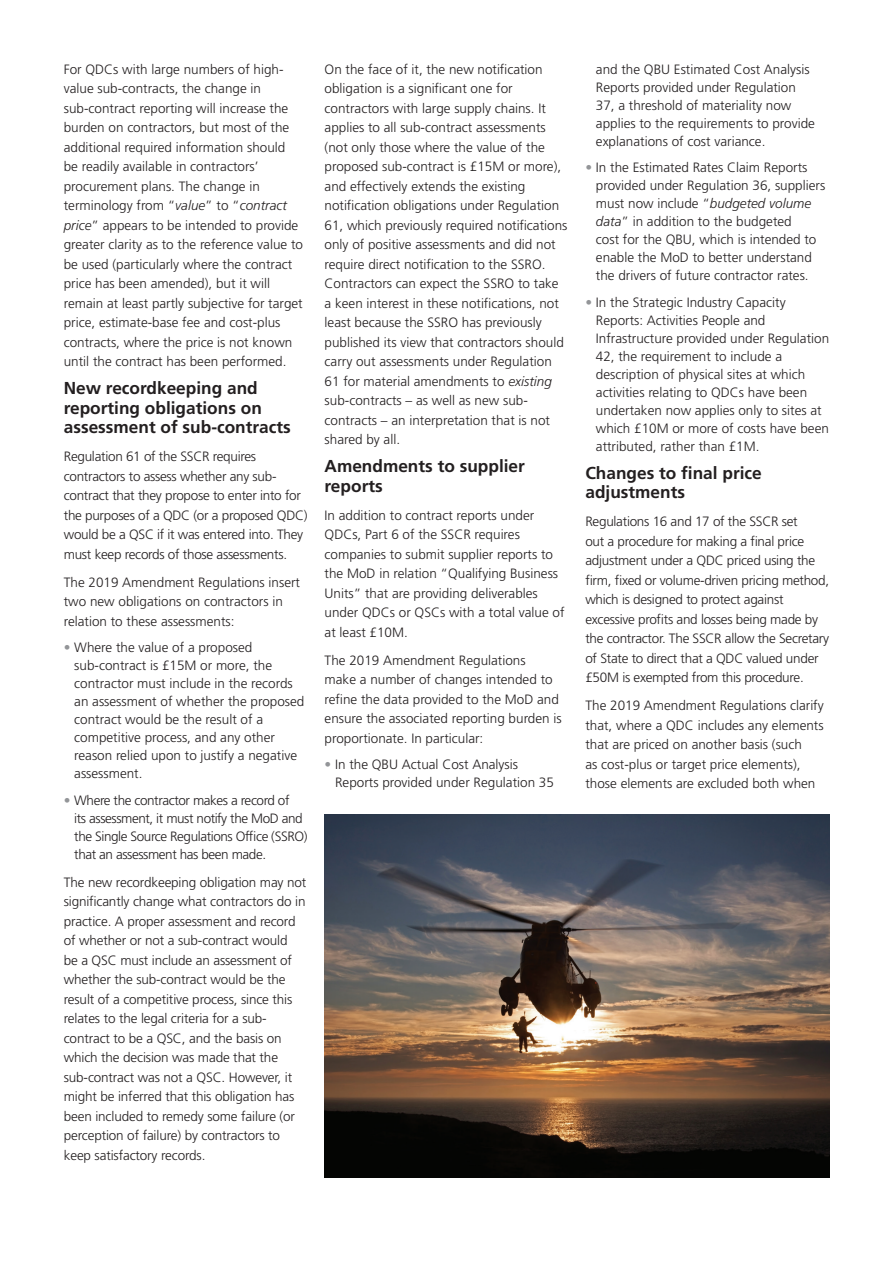
<style>
.page{position:relative;width:893px;height:1263px;background:#fff}
.page>*{position:absolute;margin:0;border:0;box-sizing:border-box;transform-origin:0 0}
.t1{font:700 17.25px/19.5px "Frutiger LT Pro";color:#231f20}
.t2{font:300 13.5px/19.5px "Frutiger LT Pro";color:#231f20}
.t3{font:300 13.5px/19.5px "Frutiger LT Pro";letter-spacing:-.02em;color:#231f20}
.t4{font:300 13.5px/18px "Frutiger LT Pro";letter-spacing:-.03em;color:#231f20}
.s1{font-style:italic}
.s2{color:#939598}
</style>
<div class="page">
<img style="left:325px;top:814px;width:504px;height:364px">
<p class="t2" style="left:64px;top:60px;width:241px">For QDCs with large numbers of high&shy;value sub-contracts, the change in sub-contract reporting will increase the burden on contractors, but most of the additional required information should<br>be readily available in contractors’ procurement plans. The change in terminology from “<span class="s1">value</span>” to “<span class="s1">contract price</span>” appears to be intended to provide greater clarity as to the reference value to be used (particularly where the contract price has been amended), but it will remain at least partly subjective for target price, estimate-base fee and cost-plus contracts, where the price is not known until the contract has been performed.</p>
<p class="t1" style="left:64px;top:379px;width:229px">New recordkeeping and reporting obligations on assessment of sub-contracts</p>
<p class="t3" style="left:64px;top:447px;width:245px">Regulation 61 of the SSCR requires contractors to assess whether any sub&shy;contract that they propose to enter into for the purposes of a QDC (or a proposed QDC) would be a QSC if it was entered into. They must keep records of those assessments.</p>
<p class="t2" style="left:64px;top:573px;width:238px">The 2019 Amendment Regulations insert two new obligations on contractors in relation to these assessments:</p>
<p class="t2" style="left:74px;top:639px;width:232px;line-height:18px;text-indent:-11px"><span class="s2">•</span> Where the value of a proposed sub-contract is £15M or more, the contractor must include in the records an assessment of whether the proposed contract would be the result of a competitive process, and any other reason relied upon to justify a negative assessment.</p>
<p class="t4" style="left:74px;top:791px;width:235px;text-indent:-11px"><span class="s2">•</span> Where the contractor makes a record of<br>its assessment, it must notify the MoD and the Single Source Regulations Office (SSRO) that an assessment has been made.</p>
<p class="t2" style="left:64px;top:872px;width:244px">The new recordkeeping obligation may not significantly change what contractors do in practice. A proper assessment and record of whether or not a sub-contract would<br>be a QSC must include an assessment of whether the sub-contract would be the result of a competitive process, since this relates to the legal criteria for a sub&shy;contract to be a QSC, and the basis on which the decision was made that the sub-contract was not a QSC. However, it might be inferred that this obligation has been included to remedy some failure (or perception of failure) by contractors to keep satisfactory records.</p>
<p class="t2" style="left:325px;top:59px;width:244px">On the face of it, the new notification obligation is a significant one for contractors with large supply chains. It applies to all sub-contract assessments (not only those where the value of the proposed sub-contract is £15M or more), and effectively extends the existing notification obligations under Regulation 61, which previously required notifications only of positive assessments and did not require direct notification to the SSRO.<br>Contractors can expect the SSRO to take a keen interest in these notifications, not least because the SSRO has previously published its view that contractors should carry out assessments under Regulation 61 for material amendments to <span class="s1">existing </span>sub-contracts – as well as new sub&shy;contracts – an interpretation that is not shared by all.</p>
<p class="t1" style="left:325px;top:457px;width:202px">Amendments to supplier reports</p>
<p class="t2" style="left:325px;top:506px;width:242px">In addition to contract reports under QDCs, Part 6 of the SSCR requires companies to submit supplier reports to the MoD in relation “Qualifying Business Units” that are providing deliverables under QDCs or QSCs with a total value of at least £10M.</p>
<p class="t2" style="left:325px;top:651px;width:239px">The 2019 Amendment Regulations<br>make a number of changes intended to refine the data provided to the MoD and ensure the associated reporting burden is proportionate. In particular:</p>
<p class="t2" style="left:335px;top:756px;width:220px;line-height:18px;text-indent:-11px"><span class="s2">•</span> In the QBU Actual Cost Analysis<br>Reports provided under Regulation 35</p>
<p class="t2" style="left:596px;top:60px;width:221px;line-height:18px">and the QBU Estimated Cost Analysis Reports provided under Regulation 37, a threshold of materiality now applies to the requirements to provide explanations of cost variance.</p>
<p class="t2" style="left:596px;top:159px;width:231px;line-height:18px;text-indent:-11px"><span class="s2">•</span> In the Estimated Rates Claim Reports provided under Regulation 36, suppliers must now include “<span class="s1">budgeted volume data</span>” in addition to the budgeted<br>cost for the QBU, which is intended to enable the MoD to better understand the drivers of future contractor rates.</p>
<p class="t2" style="left:596px;top:293px;width:235px;line-height:18px;text-indent:-11px"><span class="s2">•</span> In the Strategic Industry Capacity Reports: Activities People and Infrastructure provided under Regulation 42, the requirement to include a description of physical sites at which activities relating to QDCs have been undertaken now applies only to sites at which £10M or more of costs have been attributed, rather than £1M.</p>
<p class="t1" style="left:585px;top:463px;width:178px">Changes to final price adjustments</p>
<p class="t3" style="left:585px;top:512px;width:245px">Regulations 16 and 17 of the SSCR set<br>out a procedure for making a final price adjustment under a QDC priced using the firm, fixed or volume-driven pricing method, which is designed to protect against excessive profits and losses being made by the contractor. The SSCR allow the Secretary of State to direct that a QDC valued under £50M is exempted from this procedure.</p>
<p class="t2" style="left:585px;top:696px;width:240px">The 2019 Amendment Regulations clarify that, where a QDC includes any elements that are priced on another basis (such<br>as cost-plus or target price elements), those elements are excluded both when</p>
</div>
